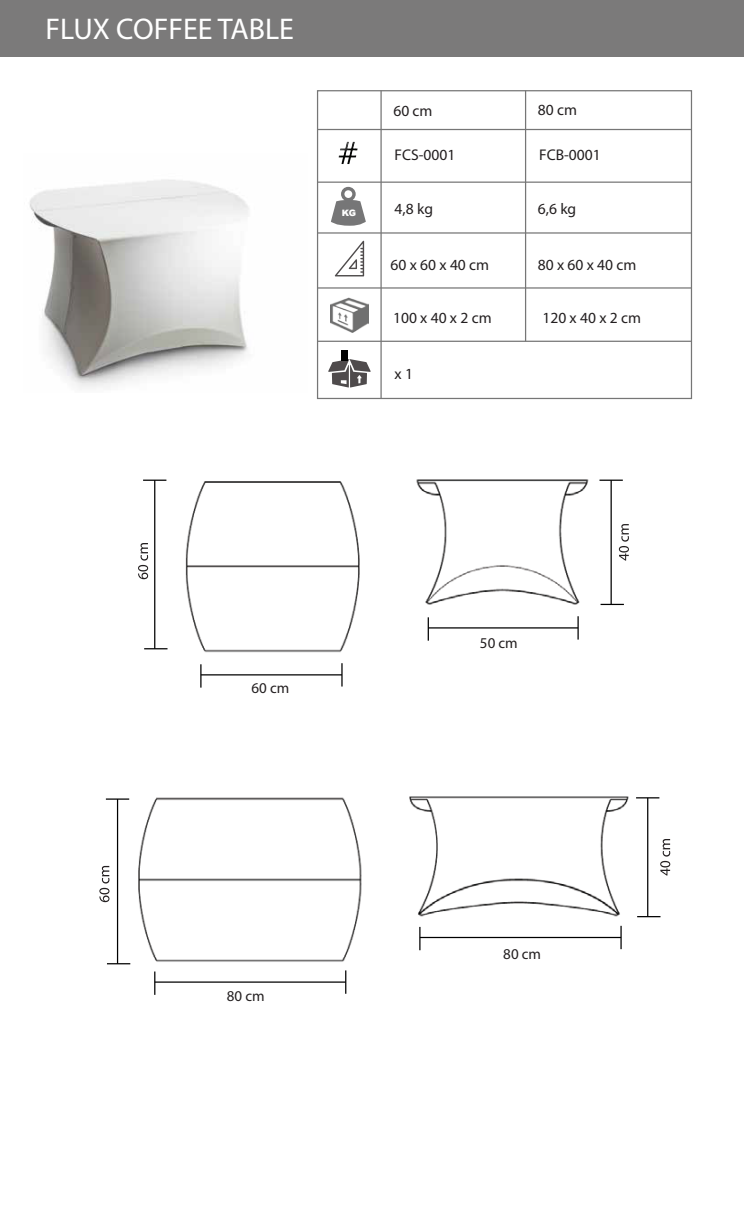
<style>
.page{position:relative;width:744px;height:1230px;background:#fff}
.page>*{position:absolute;margin:0;border:0;box-sizing:border-box;transform-origin:0 0}
.t1{font:30px "Myriad Pro";color:#fff}
.t2{font:15.5px "Myriad Pro";color:#231f20}
.t3{font:15px "Myriad Pro";color:#231f20}
.t4{font:900 8.75px "Arial";color:#fff}
</style>
<div class="page">
<div style="left:0;top:0;width:744px;height:56px;background:#7b7a7a"></div>
<div style="left:317px;top:90px;width:375px;height:309px;border:1px solid #767676"></div>
<div style="left:341px;top:187px;width:15px;height:14px;background:#767677;border-radius:50%"></div>
<div style="left:344px;top:190px;width:8px;height:8px;background:#fff;border-radius:50%"></div>
<svg style="left:331px;top:200px;width:35px;height:26px"></svg>
<img style="left:331px;top:298px;width:37px;height:34px">
<svg style="left:335px;top:241px;width:29px;height:35px"></svg>
<hr style="left:317px;top:232px;width:374px;height:2px;background:#767676">
<hr style="left:317px;top:287px;width:374px;height:1px;background:#767676">
<hr style="left:317px;top:341px;width:374px;height:1px;background:#767676">
<svg style="left:328px;top:359px;width:43px;height:28px"></svg>
<div style="left:341px;top:350px;width:7px;height:11px;background:#000"></div>
<hr style="left:380px;top:90px;width:2px;height:308px;background:#767676">
<hr style="left:317px;top:181px;width:374px;height:2px;background:#767676">
<hr style="left:525px;top:90px;width:1px;height:251px;background:#767676">
<img style="left:29px;top:179px;width:220px;height:210px">
<hr style="left:143px;top:479px;width:23px;height:2px;background:#000">
<svg style="left:144px;top:648px;width:23px;height:1px"></svg>
<hr style="left:154px;top:480px;width:1px;height:168px;background:#000">
<img style="left:185px;top:479px;width:421px;height:174px">
<svg style="left:341px;top:663px;width:1px;height:23px"></svg>
<svg style="left:200px;top:664px;width:1px;height:23px"></svg>
<hr style="left:201px;top:674px;width:141px;height:1px;background:#000">
<svg style="left:138px;top:543px;width:10px;height:36px"></svg>
<hr style="left:577px;top:616px;width:2px;height:23px;background:#000">
<svg style="left:428px;top:617px;width:1px;height:23px"></svg>
<hr style="left:428px;top:627px;width:150px;height:1px;background:#000">
<hr style="left:599px;top:479px;width:24px;height:2px;background:#000">
<svg style="left:600px;top:604px;width:24px;height:1px"></svg>
<hr style="left:610px;top:480px;width:2px;height:124px;background:#000">
<svg style="left:619px;top:524px;width:10px;height:36px"></svg>
<img style="left:130px;top:796px;width:509px;height:179px">
<svg style="left:106px;top:798px;width:23px;height:1px"></svg>
<svg style="left:107px;top:963px;width:23px;height:1px"></svg>
<hr style="left:117px;top:799px;width:1px;height:164px;background:#000">
<svg style="left:99px;top:866px;width:10px;height:36px"></svg>
<svg style="left:345px;top:970px;width:1px;height:23px"></svg>
<svg style="left:154px;top:971px;width:1px;height:23px"></svg>
<hr style="left:155px;top:981px;width:191px;height:1px;background:#000">
<svg style="left:620px;top:925px;width:1px;height:24px"></svg>
<svg style="left:419px;top:926px;width:1px;height:24px"></svg>
<hr style="left:420px;top:936px;width:201px;height:2px;background:#000">
<svg style="left:636px;top:797px;width:23px;height:1px"></svg>
<svg style="left:637px;top:916px;width:23px;height:1px"></svg>
<hr style="left:647px;top:797px;width:1px;height:119px;background:#000">
<svg style="left:660px;top:839px;width:10px;height:36px"></svg>
<hr style="left:317px;top:129px;width:374px;height:1px;background:#767676">
<img style="left:338px;top:141px;width:20px;height:23px">
<h1 class="t1" style="left:46px;top:11px;width:250px">FLUX COFFEE TABLE</h1>
<p class="t4" style="left:342px;top:206px;width:16px">KG</p>
<p class="t2" style="left:393px;top:101px;width:41px">60 cm</p>
<p class="t2" style="left:538px;top:100px;width:41px">80 cm</p>
<p class="t2" style="left:395px;top:145px;width:62px">FCS-0001</p>
<p class="t2" style="left:539px;top:145px;width:63px">FCB-0001</p>
<p class="t2" style="left:395px;top:199px;width:40px">4,8 kg</p>
<p class="t2" style="left:538px;top:199px;width:40px">6,6 kg</p>
<p class="t2" style="left:390px;top:255px;width:100px">60 x 60 x 40 cm</p>
<p class="t2" style="left:538px;top:255px;width:100px">80 x 60 x 40 cm</p>
<p class="t2" style="left:393px;top:308px;width:100px">100 x 40 x 2 cm</p>
<p class="t2" style="left:542px;top:309px;width:100px">120 x 40 x 2 cm</p>
<p class="t2" style="left:395px;top:364px;width:20px">x 1</p>
<p class="t3" style="left:251px;top:679px;width:39px">60 cm</p>
<p class="t3" style="left:227px;top:986px;width:39px">80 cm</p>
<p class="t3" style="left:480px;top:633px;width:39px">50 cm</p>
<p class="t3" style="left:503px;top:944px;width:39px">80 cm</p>
</div>
